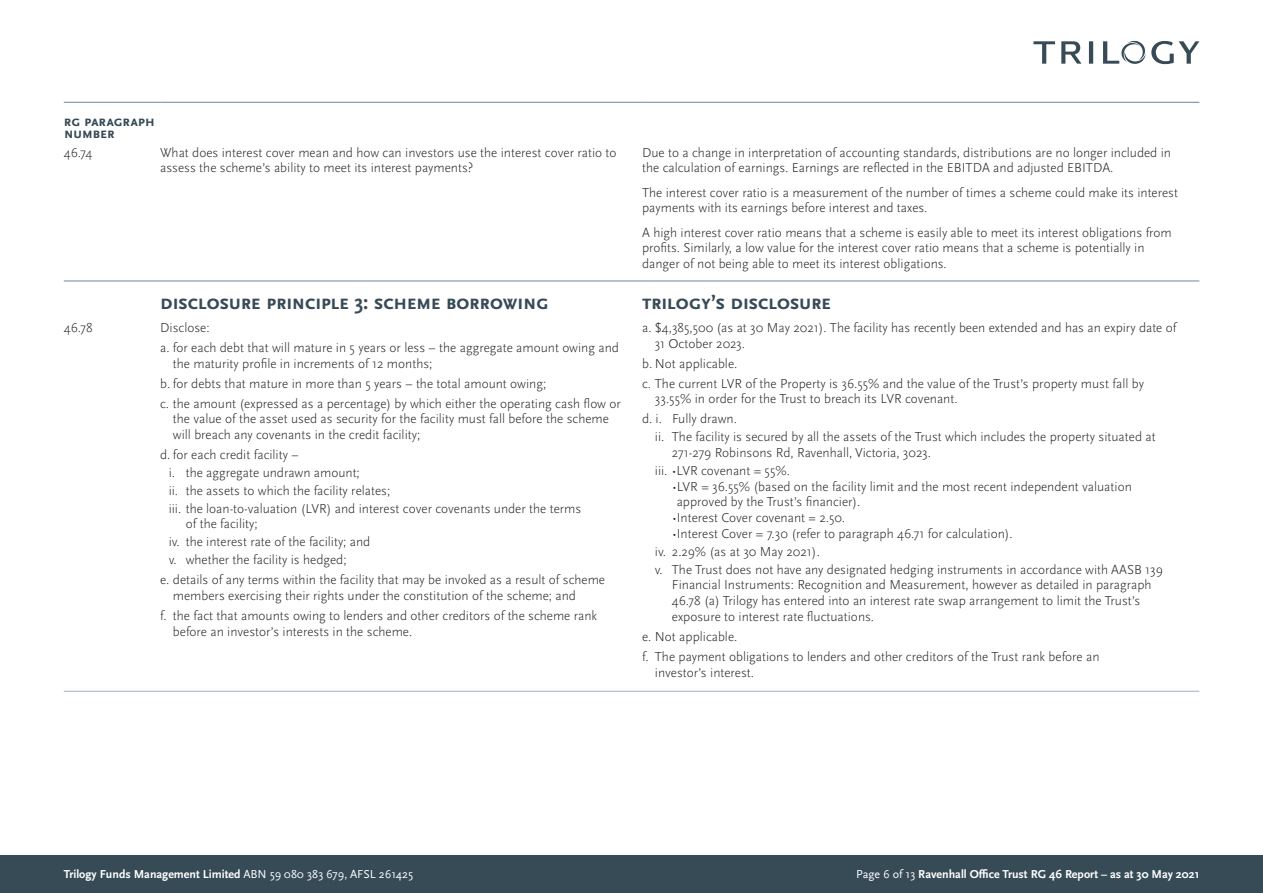
<style>
.page{position:relative;width:1263px;height:893px;background:#fff}
.page>*{position:absolute;margin:0;border:0;box-sizing:border-box;transform-origin:0 0}
.t1{font:700 21px "Scala Sans Pro";letter-spacing:-.03em;color:#374b57}
.t2{font:700 15px/12px "Scala Sans Pro";letter-spacing:-.025em;color:#374b57}
.t3{font:300 13.5px/15.8px "Scala Sans Pro";color:#231f20}
.t4{font:700 12px "Scala Sans Pro";color:#fff}
.s1{font-weight:400}
</style>
<div class="page">
<div style="left:0;top:855px;width:1263px;height:38px;background:#374b57"></div>
<svg style="left:1033px;top:41px;width:22px;height:23px"></svg>
<svg style="left:1061px;top:41px;width:20px;height:23px"></svg>
<svg style="left:1089px;top:41px;width:4px;height:23px"></svg>
<svg style="left:1103px;top:41px;width:96px;height:24px"></svg>
<hr style="left:64px;top:281px;width:96px;height:1px;background:#6e8895">
<hr style="left:160px;top:281px;width:482px;height:1px;background:#6e8895">
<hr style="left:642px;top:281px;width:557px;height:1px;background:#6e8895">
<hr style="left:64px;top:102px;width:96px;height:1px;background:#6e8895">
<hr style="left:160px;top:102px;width:482px;height:1px;background:#6e8895">
<hr style="left:642px;top:102px;width:557px;height:1px;background:#6e8895">
<hr style="left:64px;top:691px;width:1135px;height:1px;background:#96b6c7">
<p class="t2" style="left:64px;top:115px;width:93px">rg paragraph number</p>
<p class="t3" style="left:64px;top:144px;width:30px">46.74</p>
<p class="t3" style="left:160px;top:144px;width:458px">What does interest cover mean and how can investors use the interest cover ratio to assess the scheme’s ability to meet its interest payments?</p>
<p class="t3" style="left:642px;top:144px;width:530px">Due to a change in interpretation of accounting standards, distributions are no longer included in the calculation of earnings. Earnings are reflected in the EBITDA and adjusted EBITDA.</p>
<p class="t3" style="left:642px;top:184px;width:537px">The interest cover ratio is a measurement of the number of times a scheme could make its interest payments with its earnings before interest and taxes.</p>
<p class="t3" style="left:642px;top:224px;width:531px">A high interest cover ratio means that a scheme is easily able to meet its interest obligations from profits. Similarly, a low value for the interest cover ratio means that a scheme is potentially in danger of not being able to meet its interest obligations.</p>
<p class="t1" style="left:160px;top:290px;width:390px">disclosure principle 3: scheme borrowing</p>
<p class="t1" style="left:642px;top:290px;width:191px">trilogy’s disclosure</p>
<p class="t3" style="left:64px;top:320px;width:30px">46.78</p>
<p class="t3" style="left:160px;top:320px;width:51px">Disclose:</p>
<p class="t3" style="left:173px;top:340px;width:447px;text-indent:-13px">a. for each debt that will mature in 5 years or less – the aggregate amount owing and the maturity profile in increments of 12 months;</p>
<p class="t3" style="left:160px;top:375px;width:388px">b. for debts that mature in more than 5 years – the total amount owing;</p>
<p class="t3" style="left:173px;top:395px;width:449px;text-indent:-13px">c. the amount (expressed as a percentage) by which either the operating cash flow or the value of the asset used as security for the facility must fall before the scheme will breach any covenants in the credit facility;</p>
<p class="t3" style="left:160px;top:447px;width:140px">d. for each credit facility –</p>
<p class="t3" style="left:169px;top:465px;width:193px">i. the aggregate undrawn amount;</p>
<p class="t3" style="left:169px;top:483px;width:223px">ii. the assets to which the facility relates;</p>
<p class="t3" style="left:186px;top:500px;width:397px;text-indent:-17px">iii. the loan-to-valuation (LVR) and interest cover covenants under the terms of the facility;</p>
<p class="t3" style="left:169px;top:534px;width:203px">iv. the interest rate of the facility; and</p>
<p class="t3" style="left:169px;top:552px;width:179px">v. whether the facility is hedged;</p>
<p class="t3" style="left:173px;top:572px;width:434px;text-indent:-13px">e. details of any terms within the facility that may be invoked as a result of scheme members exercising their rights under the constitution of the scheme; and</p>
<p class="t3" style="left:173px;top:608px;width:426px;text-indent:-13px">f. the fact that amounts owing to lenders and other creditors of the scheme rank before an investor’s interests in the scheme.</p>
<p class="t3" style="left:655px;top:320px;width:523px;text-indent:-13px">a. $4,385,500 (as at 30 May 2021). The facility has recently been extended and has an expiry date of<br>31 October 2023.</p>
<p class="t3" style="left:642px;top:355px;width:97px">b. Not applicable.</p>
<p class="t3" style="left:655px;top:375px;width:491px;text-indent:-13px">c. The current LVR of the Property is 36.55% and the value of the Trust’s property must fall by<br>33.55% in order for the Trust to breach its LVR covenant.</p>
<p class="t3" style="left:642px;top:411px;width:96px">d. i. Fully drawn.</p>
<p class="t3" style="left:672px;top:429px;width:485px;text-indent:-17px">ii. The facility is secured by all the assets of the Trust which includes the property situated at<br>271-279 Robinsons Rd, Ravenhall, Victoria, 3023.</p>
<p class="t3" style="left:655px;top:463px;width:136px">iii. •LVR covenant = 55%.</p>
<p class="t3" style="left:677px;top:478px;width:457px;text-indent:-5px">•LVR = 36.55% (based on the facility limit and the most recent independent valuation approved by the Trust’s financier).</p>
<p class="t3" style="left:672px;top:510px;width:174px">•Interest Cover covenant = 2.50.</p>
<p class="t3" style="left:672px;top:526px;width:342px">•Interest Cover = 7.30 (refer to paragraph 46.71 for calculation).</p>
<p class="t3" style="left:655px;top:543px;width:166px">iv. 2.29% (as at 30 May 2021).</p>
<p class="t3" style="left:672px;top:561px;width:493px;text-indent:-17px">v. The Trust does not have any designated hedging instruments in accordance with AASB 139<br>Financial Instruments: Recognition and Measurement, however as detailed in paragraph 46.78 (a) Trilogy has entered into an interest rate swap arrangement to limit the Trust’s exposure to interest rate fluctuations.</p>
<p class="t3" style="left:642px;top:629px;width:97px">e. Not applicable.</p>
<p class="t3" style="left:655px;top:649px;width:446px;text-indent:-13px">f. The payment obligations to lenders and other creditors of the Trust rank before an investor’s interest.</p>
<p class="t4" style="left:64px;top:867px;width:351px">Trilogy Funds Management Limited <span class="s1">ABN 59 080 383 679, AFSL 261425</span></p>
<p class="t4" style="left:856px;top:867px;width:345px"><span class="s1">Page 6 of 13</span> Ravenhall Office Trust RG 46 Report – as at 30 May 2021</p>
</div>
